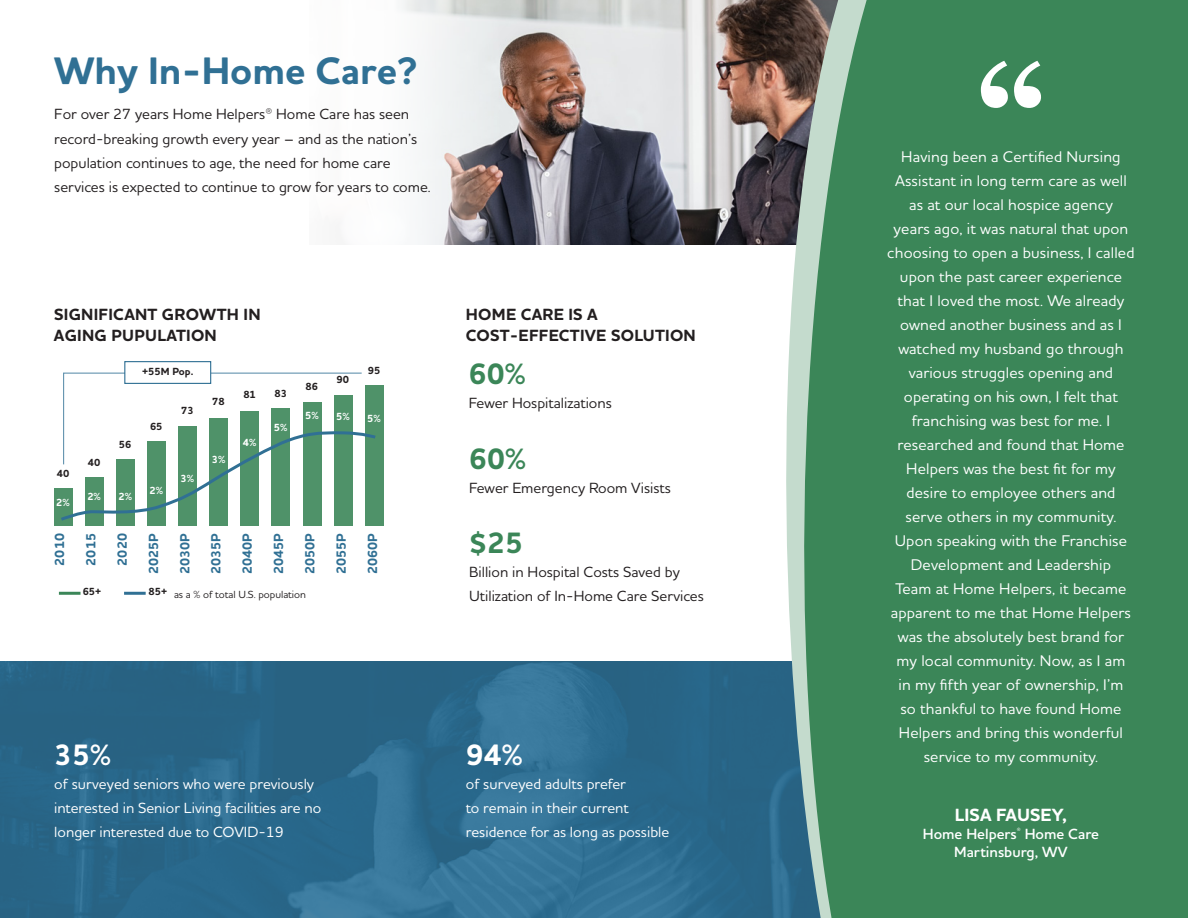
<style>
.page{position:relative;width:1188px;height:918px;background:#fff}
.page>*{position:absolute;margin:0;border:0;box-sizing:border-box;transform-origin:0 0}
.t1{font:700 39px "Mllrsf Houschka Pro";color:#307094}
.t2{font:700 30px "Mllrsf Houschka Pro";color:#3b8658}
.t3{font:700 30px "Mllrsf Houschka Pro";color:#fff}
.t4{font:700 18px "Mllrsf Houschka Pro";color:#fff}
.t5{font:700 16.5px/21px "Mllrsf Houschka Pro";letter-spacing:.015em;color:#231f20}
.t6{font:500 15.75px/24px "Vmgggb Houschka Pro";letter-spacing:.01em;color:#fff;text-align:center}
.t7{font:500 15px/24.2px "Vmgggb Houschka Pro";color:#231f20}
.t8{font:500 15px/24px "Vmgggb Houschka Pro";color:#fff}
.t9{font:600 15px "Mrnwbg Houschka Pro";color:#fff}
.t10{font:700 13.5px "Mllrsf Houschka Pro";color:#307094}
.t11{font:700 10.5px "Mllrsf Houschka Pro";color:#231f20}
.t12{font:500 10.5px "Vmgggb Houschka Pro";color:#231f20}
.t13{font:700 10.5px "Mllrsf Houschka Pro";color:#fff}
.s1{font-family:"Wkbgpt Houschka Pro"}
</style>
<div class="page">
<img style="left:0;top:662px;width:768px;height:256px">
<img style="left:594px;top:0;width:174px;height:245px">
<svg style="left:402px;top:0;width:192px;height:245px"></svg>
<svg style="left:768px;top:0;width:17px;height:918px"></svg>
<svg style="left:785px;top:0;width:403px;height:918px;background:#41885d"></svg>
<svg style="left:981px;top:61px;width:60px;height:47px"></svg>
<div style="left:54px;top:489px;width:19px;height:37px;background:#4f9269"></div>
<div style="left:85px;top:478px;width:19px;height:48px;background:#4f9269"></div>
<div style="left:365px;top:386px;width:18px;height:140px;background:#4f9269"></div>
<div style="left:272px;top:409px;width:18px;height:117px;background:#4f9269"></div>
<div style="left:179px;top:426px;width:18px;height:100px;background:#4f9269"></div>
<div style="left:334px;top:395px;width:18px;height:131px;background:#4f9269"></div>
<div style="left:241px;top:411px;width:18px;height:115px;background:#4f9269"></div>
<div style="left:148px;top:442px;width:18px;height:84px;background:#4f9269"></div>
<div style="left:303px;top:403px;width:18px;height:123px;background:#4f9269"></div>
<div style="left:210px;top:418px;width:18px;height:108px;background:#4f9269"></div>
<div style="left:117px;top:459px;width:18px;height:67px;background:#4f9269"></div>
<svg style="left:58px;top:372px;width:320px;height:150px"></svg>
<div style="left:125px;top:362px;width:86px;height:21px;background:#fff"></div>
<div style="left:124px;top:361px;width:87px;height:23px;border:1px solid #307094"></div>
<hr style="left:59px;top:592px;width:22px;height:3px;background:#3b8658">
<hr style="left:124px;top:592px;width:22px;height:3px;background:#307094">
<p class="t1" style="left:54px;top:45px;width:365px">Why In-Home Care?</p>
<p class="t7" style="left:54px;top:101px;width:378px">For over 2<span class="s1">7</span> years Home Helpers® Home Care has seen record-breaking growth every year – and as the nation’s population continues to age, the need for home care services is expected to continue to grow for years to come.</p>
<p class="t5" style="left:54px;top:304px;width:208px">SIGNIFICANT GROWTH IN<br>AGING PUPULATION</p>
<p class="t11" style="left:142px;top:364px;width:53px">+55M Pop.</p>
<p class="t11" style="left:368px;top:364px;width:14px">95</p>
<p class="t11" style="left:337px;top:373px;width:14px">90</p>
<p class="t11" style="left:306px;top:380px;width:14px">86</p>
<p class="t11" style="left:243px;top:388px;width:14px">81</p>
<p class="t11" style="left:274px;top:386px;width:14px">83</p>
<p class="t11" style="left:212px;top:394px;width:14px">78</p>
<p class="t11" style="left:57px;top:467px;width:14px">40</p>
<p class="t13" style="left:56px;top:496px;width:15px">2%</p>
<p class="t11" style="left:181px;top:404px;width:14px">73</p>
<p class="t11" style="left:150px;top:419px;width:14px">65</p>
<p class="t11" style="left:119px;top:437px;width:14px">56</p>
<p class="t13" style="left:243px;top:436px;width:15px">4%</p>
<p class="t11" style="left:88px;top:456px;width:14px">40</p>
<p class="t13" style="left:212px;top:453px;width:15px">3%</p>
<p class="t13" style="left:181px;top:472px;width:15px">3%</p>
<p class="t13" style="left:87px;top:489px;width:15px">2%</p>
<p class="t13" style="left:118px;top:489px;width:15px">2%</p>
<p class="t13" style="left:150px;top:484px;width:15px">2%</p>
<p class="t13" style="left:274px;top:420px;width:15px">5%</p>
<p class="t13" style="left:305px;top:409px;width:15px">5%</p>
<p class="t13" style="left:336px;top:410px;width:15px">5%</p>
<p class="t13" style="left:367px;top:412px;width:15px">5%</p>
<p class="t10" style="left:51px;top:566px;width:34px;rotate:-90deg">2010</p>
<p class="t10" style="left:82px;top:566px;width:34px;rotate:-90deg">2015</p>
<p class="t10" style="left:113px;top:566px;width:34px;rotate:-90deg">2020</p>
<p class="t10" style="left:145px;top:574px;width:43px;rotate:-90deg">2025P</p>
<p class="t10" style="left:176px;top:574px;width:43px;rotate:-90deg">2030P</p>
<p class="t10" style="left:207px;top:574px;width:43px;rotate:-90deg">2035P</p>
<p class="t10" style="left:239px;top:574px;width:43px;rotate:-90deg">2040P</p>
<p class="t10" style="left:270px;top:574px;width:43px;rotate:-90deg">2045P</p>
<p class="t10" style="left:301px;top:574px;width:43px;rotate:-90deg">2050P</p>
<p class="t10" style="left:332px;top:574px;width:43px;rotate:-90deg">2055P</p>
<p class="t10" style="left:364px;top:574px;width:43px;rotate:-90deg">2060P</p>
<p class="t11" style="left:83px;top:584px;width:20px">65+</p>
<p class="t11" style="left:149px;top:584px;width:20px">85+</p>
<p class="t12" style="left:174px;top:588px;width:133px">as a % of total U.S. population</p>
<p class="t5" style="left:466px;top:304px;width:133px">HOME CARE IS A</p>
<p class="t5" style="left:466px;top:325px;width:231px">COST-EFFECTIVE SOLUTION</p>
<p class="t2" style="left:469px;top:354px;width:58px">60%</p>
<p class="t7" style="left:469px;top:390px;width:145px">Fewer Hospitalizations</p>
<p class="t2" style="left:469px;top:439px;width:58px">60%</p>
<p class="t7" style="left:469px;top:475px;width:204px">Fewer Emergency Room Visists</p>
<p class="t2" style="left:469px;top:523px;width:55px">$25</p>
<p class="t7" style="left:469px;top:560px;width:236px">Billion in Hospital Costs Saved by<br>Utilization of In-Home Care Services</p>
<p class="t3" style="left:54px;top:735px;width:58px">35%</p>
<p class="t8" style="left:54px;top:772px;width:268px">of surveyed seniors who were previously interested in Senior Living facilities are no longer interested due to COVID-19</p>
<p class="t3" style="left:466px;top:735px;width:58px">94%</p>
<p class="t8" style="left:466px;top:772px;width:205px">of surveyed adults prefer<br>to remain in their current residence for as long as possible</p>
<p class="t6" style="left:887px;top:144px;width:249px">Having been a Certified Nursing<br>Assistant in long term care as well as at our local hospice agency<br>years ago, it was natural that upon choosing to open a business, I called upon the past career experience that I loved the most. We already owned another business and as I watched my husband go through various struggles opening and operating on his own, I felt that franchising was best for me. I researched and found that Home<br>Helpers was the best fit for my desire to employee others and serve others in my community.<br>Upon speaking with the Franchise<br>Development and Leadership<br>Team at Home Helpers, it became apparent to me that Home Helpers was the absolutely best brand for my local community. Now, as I am<br>in my fifth year of ownership, I’m<br>so thankful to have found Home<br>Helpers and bring this wonderful service to my community.</p>
<p class="t4" style="left:955px;top:803px;width:114px">LISA FAUSEY,</p>
<p class="t9" style="left:923px;top:824px;width:178px">Home Helpers<sup>®</sup> Home Care</p>
<p class="t9" style="left:954px;top:842px;width:115px">Martinsburg, WV</p>
</div>
